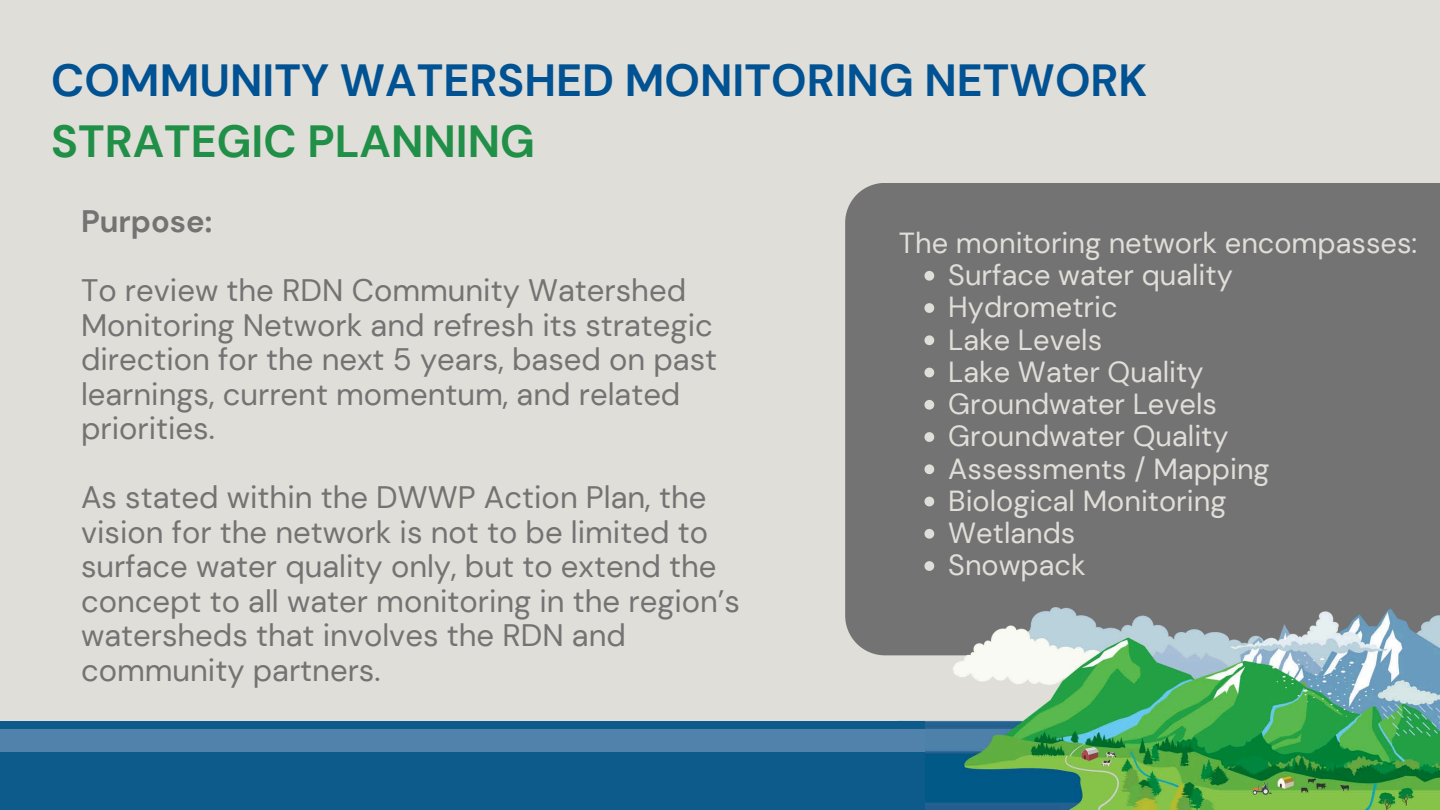
<style>
.page{position:relative;width:1440px;height:810px;background:#e0ded8}
.page>*{position:absolute;margin:0;border:0;box-sizing:border-box;transform-origin:0 0}
.t1{font:700 45px "DM Sans";color:#005293}
.t2{font:700 45px "DM Sans";color:#208f47}
.t3{font:31px/34.5px "DM Sans";color:#737373}
.t4{font:700 31px "DM Sans";color:#737373}
.t5{font:29px "DM Sans";color:#e0ded8}
</style>
<div class="page">
<div style="left:845px;top:183px;width:595px;height:472px;background:#737373"></div>
<img style="left:899px;top:581px;width:541px;height:229px">
<div style="left:0;top:721px;width:925px;height:89px;background:#0d5b8b"></div>
<div style="left:0;top:729px;width:925px;height:22px;background:#5182ab"></div>
<svg style="left:924px;top:271px;width:10px;height:10px"></svg>
<svg style="left:924px;top:303px;width:10px;height:10px"></svg>
<svg style="left:924px;top:335px;width:10px;height:10px"></svg>
<svg style="left:924px;top:368px;width:10px;height:9px"></svg>
<svg style="left:924px;top:400px;width:10px;height:10px"></svg>
<svg style="left:924px;top:432px;width:10px;height:10px"></svg>
<svg style="left:924px;top:464px;width:10px;height:10px"></svg>
<svg style="left:924px;top:497px;width:10px;height:9px"></svg>
<svg style="left:924px;top:529px;width:10px;height:10px"></svg>
<svg style="left:924px;top:561px;width:10px;height:10px"></svg>
<p class="t1" style="left:51px;top:51px;width:1098px">COMMUNITY WATERSHED MONITORING NETWORK</p>
<p class="t2" style="left:51px;top:112px;width:485px">STRATEGIC PLANNING</p>
<h1 class="t4" style="left:81px;top:201px;width:133px">Purpose:</h1>
<h1 class="t3" style="left:81px;top:273px;width:638px">To review the RDN Community Watershed Monitoring Network and refresh its strategic direction for the next 5 years, based on past learnings, current momentum, and related priorities.</h1>
<p class="t3" style="left:81px;top:480px;width:661px">As stated within the DWWP Action Plan, the vision for the network is not to be limited to surface water quality only, but to extend the concept to all water monitoring in the region’s watersheds that involves the RDN and community partners.</p>
<p class="t5" style="left:899px;top:224px;width:520px">The monitoring network encompasses:</p>
<p class="t5" style="left:948px;top:256px;width:286px">Surface water quality</p>
<p class="t5" style="left:948px;top:289px;width:171px">Hydrometric</p>
<p class="t5" style="left:948px;top:321px;width:155px">Lake Levels</p>
<p class="t5" style="left:948px;top:353px;width:257px">Lake Water Quality</p>
<p class="t5" style="left:948px;top:385px;width:270px">Groundwater Levels</p>
<p class="t5" style="left:948px;top:418px;width:282px">Groundwater Quality</p>
<p class="t5" style="left:948px;top:450px;width:323px">Assessments / Mapping</p>
<h2 class="t5" style="left:948px;top:482px;width:280px">Biological Monitoring</h2>
<p class="t5" style="left:948px;top:514px;width:129px">Wetlands</p>
<p class="t5" style="left:948px;top:547px;width:139px">Snowpack</p>
</div>
